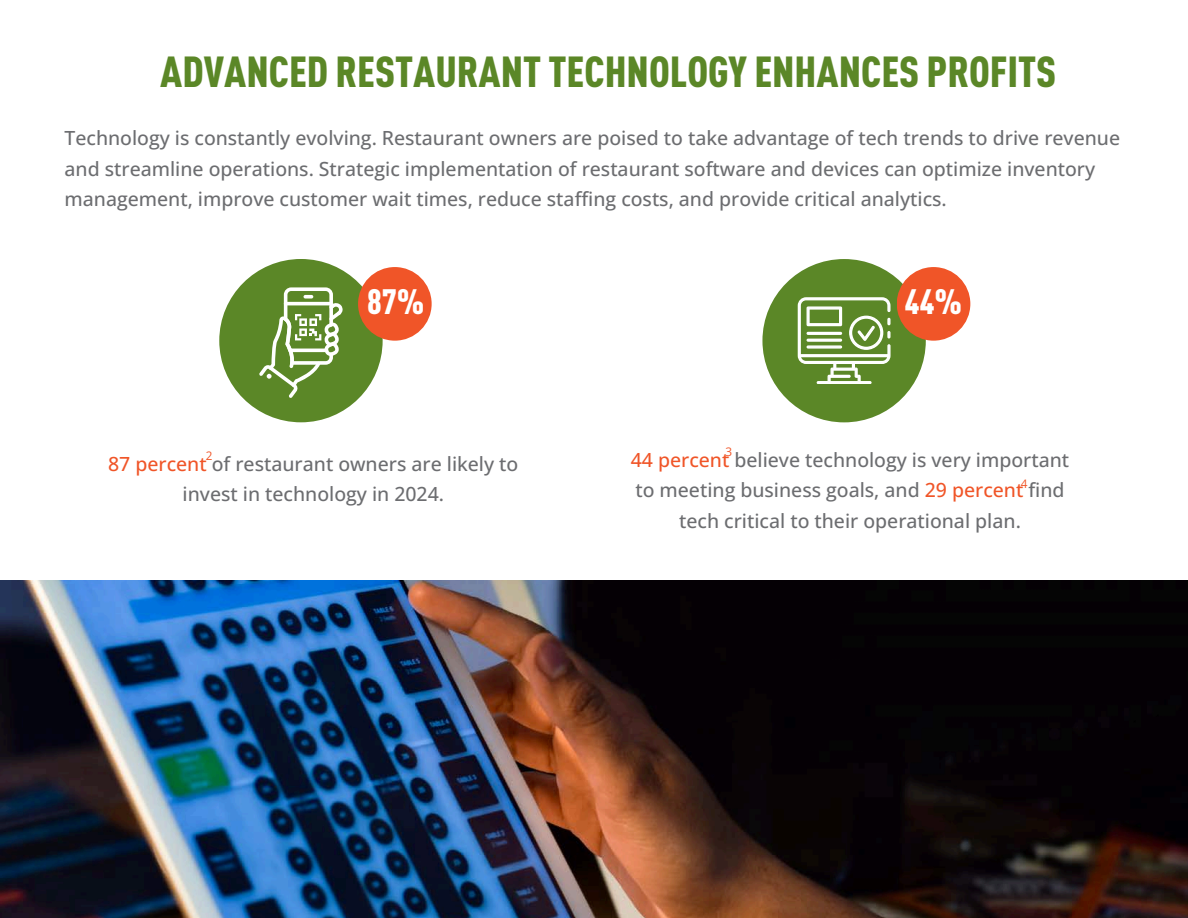
<style>
.page{position:relative;width:1188px;height:918px;background:#fff}
.page>*{position:absolute;margin:0;border:0;box-sizing:border-box;transform-origin:0 0}
.t1{font:900 condensed 42.9px "DIN Arabic";color:#5b8727}
.t2{font:900 condensed 34.8px "DIN Arabic";color:#fff}
.t3{font:500 19.5px/30.3px "Open Sans";color:#6c6d70;text-align:center}
.t4{font:11.7px "Open Sans";color:#f05528}
.s1{color:#f05528}
</style>
<div class="page">
<div style="left:219px;top:259px;width:164px;height:163px;background:#5b8727;border-radius:50%"></div>
<div style="left:762px;top:259px;width:164px;height:163px;background:#5b8727;border-radius:50%"></div>
<div style="left:358px;top:267px;width:74px;height:74px;background:#f05528;border-radius:50%"></div>
<div style="left:897px;top:267px;width:73px;height:74px;background:#f05528;border-radius:50%"></div>
<svg style="left:798px;top:297px;width:93px;height:87px"></svg>
<svg style="left:259px;top:287px;width:84px;height:111px"></svg>
<img style="left:0;top:581px;width:1188px;height:337px">
<h1 class="t1" style="left:160px;top:54px;width:897px">ADVANCED RESTAURANT TECHNOLOGY ENHANCES PROFITS</h1>
<p class="t3" style="left:65px;top:123px;width:1057px;text-align:left">Technology is constantly evolving. Restaurant owners are poised to take advantage of tech trends to drive revenue and streamline operations. Strategic implementation of restaurant software and devices can optimize inventory management, improve customer wait times, reduce staffing costs, and provide critical analytics.</p>
<p class="t2" style="left:367px;top:287px;width:59px">87%</p>
<h2 class="t2" style="left:905px;top:287px;width:59px">44%</h2>
<p class="t4" style="left:206px;top:447px;width:8px">2</p>
<p class="t4" style="left:726px;top:444px;width:8px">3</p>
<p class="t3" style="left:108px;top:448px;width:412px"><span class="s1">87 percent</span> of restaurant owners are likely to invest in technology in 2024.</p>
<h2 class="t3" style="left:631px;top:444px;width:440px"><span class="s1">44 percent</span> believe technology is very important to meeting business goals, and <span class="s1">29 percent</span> find tech critical to their operational plan.</h2>
<p class="t4" style="left:1021px;top:476px;width:8px">4</p>
</div>
